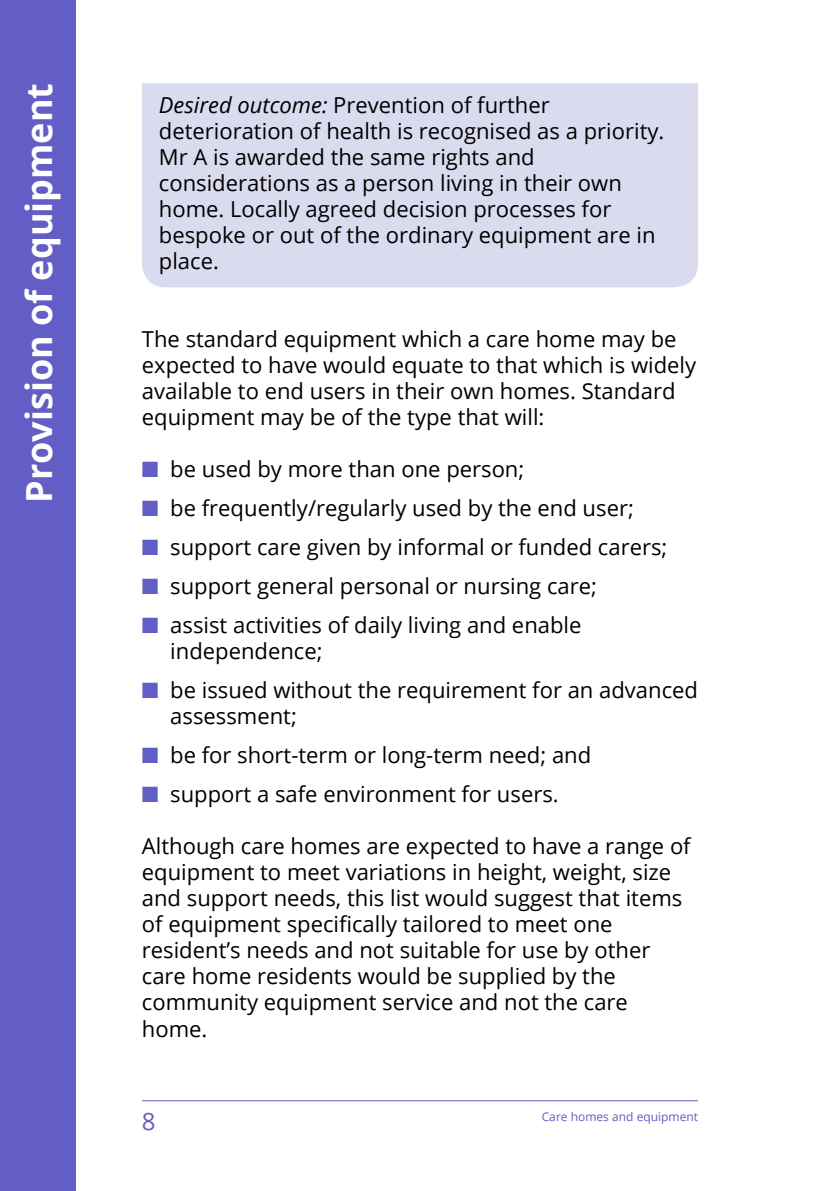
<style>
.page{position:relative;width:840px;height:1191px;background:#fff}
.page>*{position:absolute;margin:0;border:0;box-sizing:border-box;transform-origin:0 0}
.t1{font:700 36px "Open Sans";color:#fff}
.t2{font:24px "Open Sans";color:#635dc6}
.t3{font:22px/26px "Open Sans";color:#000}
.t4{font:12px "Open Sans";color:#635dc6}
.s1{font-style:italic}
.s2{color:#635dc6}
</style>
<div class="page">
<hr style="left:142px;top:1100px;width:555px;height:1px;background:#635dc6">
<div style="left:0;top:0;width:75px;height:1191px;background:#635dc6"></div>
<div style="left:142px;top:83px;width:555px;height:204px;background:#dadbef"></div>
<h1 class="t1" style="left:14px;top:503px;width:421px;rotate:-90deg">Provision of equipment</h1>
<p class="t3" style="left:159px;top:91px;width:506px"><span class="s1">Desired outcome:</span> Prevention of further deterioration of health is recognised as a priority.<br>Mr A is awarded the same rights and considerations as a person living in their own home. Locally agreed decision processes for bespoke or out of the ordinary equipment are in place.</p>
<p class="t3" style="left:142px;top:325px;width:555px">The standard equipment which a care home may be expected to have would equate to that which is widely available to end users in their own homes. Standard equipment may be of the type that will:</p>
<p class="t3" style="left:142px;top:455px;width:384px"><span class="s2">■</span> be used by more than one person;</p>
<p class="t3" style="left:142px;top:494px;width:493px"><span class="s2">■</span> be frequently/regularly used by the end user;</p>
<p class="t3" style="left:142px;top:533px;width:526px"><span class="s2">■</span> support care given by informal or funded carers;</p>
<p class="t3" style="left:142px;top:573px;width:456px"><span class="s2">■</span> support general personal or nursing care;</p>
<p class="t3" style="left:170px;top:612px;width:412px;text-indent:-28px"><span class="s2">■</span> assist activities of daily living and enable independence;</p>
<p class="t3" style="left:170px;top:677px;width:529px;text-indent:-28px"><span class="s2">■</span> be issued without the requirement for an advanced assessment;</p>
<p class="t3" style="left:142px;top:742px;width:450px"><span class="s2">■</span> be for short-term or long-term need; and</p>
<p class="t3" style="left:142px;top:781px;width:418px"><span class="s2">■</span> support a safe environment for users.</p>
<p class="t3" style="left:142px;top:833px;width:550px">Although care homes are expected to have a range of equipment to meet variations in height, weight, size and support needs, this list would suggest that items of equipment specifically tailored to meet one resident’s needs and not suitable for use by other care home residents would be supplied by the community equipment service and not the care home.</p>
<p class="t2" style="left:142px;top:1104px;width:15px">8</p>
<p class="t4" style="left:541px;top:1108px;width:158px">Care homes and equipment</p>
</div>
